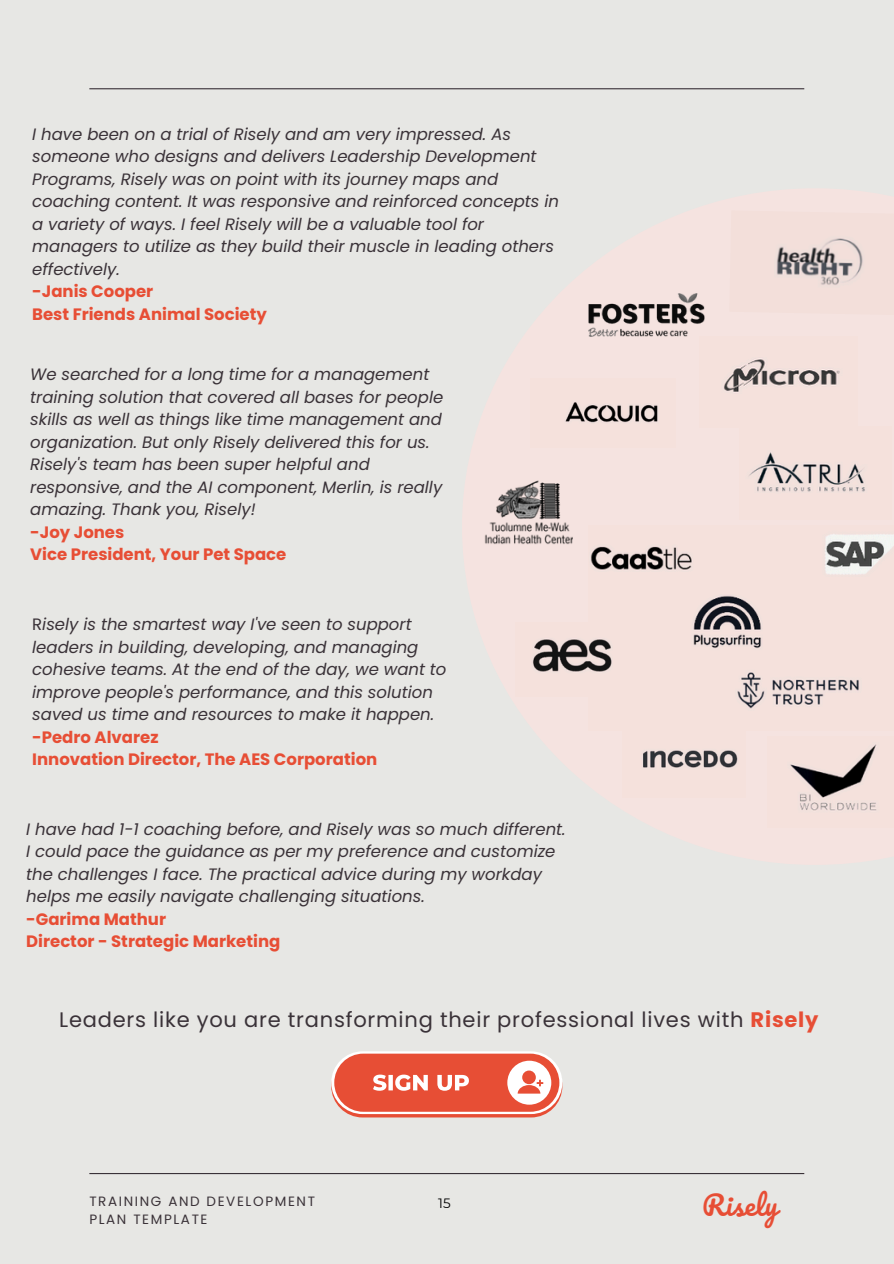
<style>
.page{position:relative;width:894px;height:1264px;background:#fff}
.page>*{position:absolute;margin:0;border:0;box-sizing:border-box;transform-origin:0 0}
.t1{font:27px "Pacifico";letter-spacing:.01em;color:#e74e35}
.t2{font:21px "Poppins";letter-spacing:.035em;color:#3a3238}
.t3{font:italic 16.5px/22.5px "Poppins";color:#3a3238}
.t4{font:13.5px/18px "Poppins";letter-spacing:.12em;color:#3a3238}
.t5{font:13.5px "Montserrat";color:#000}
.s1{font-weight:700;font-style:normal;color:#e74e35}
.s2{font-style:normal}
.s3{font-weight:700;color:#e74e35}
</style>
<div class="page">
<div style="left:0;top:0;width:893px;height:1263px;background:#e7e7e4"></div>
<hr style="left:89px;top:88px;width:715px;height:1px;background:#3a3238">
<hr style="left:89px;top:1172px;width:715px;height:2px;background:#3a3238">
<svg style="left:331px;top:1054px;width:231px;height:63px"></svg>
<svg style="left:331px;top:1051px;width:231px;height:63px"></svg>
<div style="left:334px;top:1053px;width:225px;height:58px;background:#e74e35;border-radius:29px"></div>
<svg style="left:373px;top:1074px;width:96px;height:16px"></svg>
<svg style="left:507px;top:1060px;width:44px;height:44px"></svg>
<div style="left:462px;top:188px;width:431px;height:676px;background:linear-gradient(to right,#ece6e3,#f7e2df)"></div>
<img style="left:729px;top:210px;width:164px;height:105px">
<img style="left:530px;top:378px;width:145px;height:69px">
<img style="left:766px;top:736px;width:126px;height:91px">
<img style="left:588px;top:525px;width:305px;height:205px">
<img style="left:515px;top:622px;width:119px;height:74px">
<img style="left:622px;top:724px;width:123px;height:73px">
<img style="left:675px;top:578px;width:97px;height:87px">
<img style="left:699px;top:336px;width:158px;height:91px">
<img style="left:739px;top:426px;width:152px;height:93px">
<img style="left:588px;top:293px;width:115px;height:44px">
<img style="left:483px;top:481px;width:89px;height:64px">
<p class="t3" style="left:32px;top:123px;width:528px">I have been on a trial of Risely and am very impressed. As someone who designs and delivers Leadership Development Programs, Risely was on point with its journey maps and coaching content. It was responsive and reinforced concepts in a variety of ways. I feel Risely will be a valuable tool for managers to utilize as they build their muscle in leading others effectively.<br><span class="s1">-Janis Cooper<br>Best Friends Animal Society</span></p>
<h3 class="t3" style="left:30px;top:363px;width:414px">We searched for a long time for a management training solution that covered all bases for people skills as well as things like time management and organization. But only Risely delivered this for us.<br>Risely's team has been super helpful and responsive, and the AI component, Merlin, is really amazing. Thank you, Risely!<br><span class="s1">-Joy Jones<br>Vice President, Your Pet Space</span></h3>
<h3 class="t3" style="left:32px;top:613px;width:415px"><span class="s2">R</span>isely is the smartest way I've seen to support leaders in building, developing, and managing cohesive teams. At the end of the day, we want to improve people's performance, and this solution saved us time and resources to make it happen. <span class="s1">-Pedro Alvarez<br>Innovation Director, The AES Corporation</span></h3>
<h2 class="t3" style="left:26px;top:817px;width:541px">I have had 1-1 coaching before, and Risely was so much different.<br>I could pace the guidance as per my preference and customize the challenges I face. The practical advice during my workday helps me easily navigate challenging situations.<br><span class="s1">-Garima Mathur<br>Director - Strategic Marketing</span></h2>
<h3 class="t2" style="left:59px;top:1004px;width:760px">Leaders like you are transforming their professional lives with <span class="s3">Risely</span></h3>
<p class="t4" style="left:89px;top:1192px;width:227px">TRAINING AND DEVELOPMENT<br>PLAN TEMPLATE</p>
<p class="t1" style="left:701px;top:1190px;width:77px">Risely</p>
<p class="t5" style="left:438px;top:1194px;width:14px">15</p>
</div>
